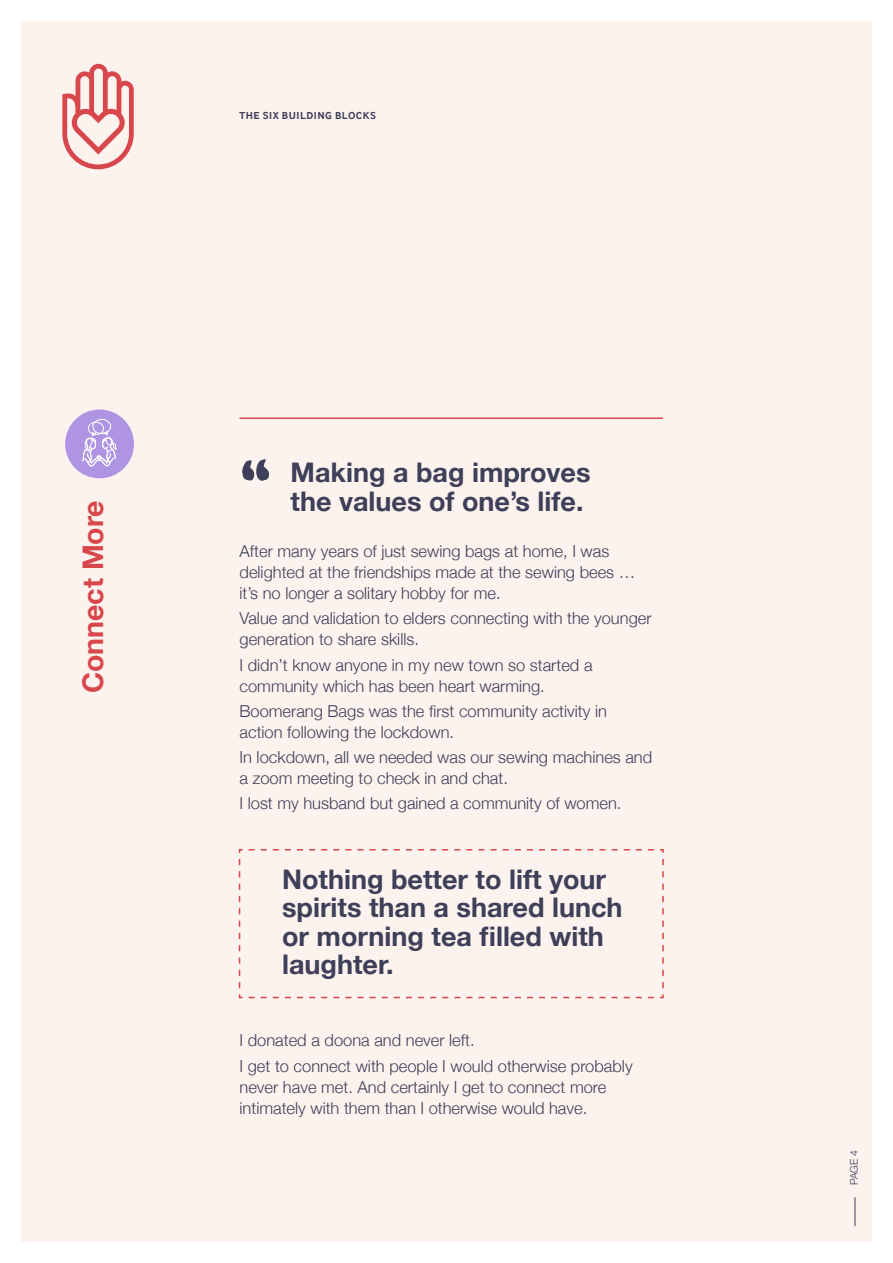
<style>
.page{position:relative;width:893px;height:1263px;background:#fff}
.page>*{position:absolute;margin:0;border:0;box-sizing:border-box;transform-origin:0 0}
.t1{font:73.5px "Eds Market Wide";color:#3e3f58}
.t2{font:700 28.5px "Helvetica Neue";color:#d8474c}
.t3{font:700 27px/28.5px "Helvetica Neue";color:#3e3f58}
.t4{font:300 16.5px/21px "Helvetica Neue";color:#3e3f58}
.t5{font:700 10.5px "Inter Face";letter-spacing:.05em;color:#3e3f58}
.t6{font:300 10.5px "Helvetica Neue";color:#3e3f58}
</style>
<div class="page">
<div style="left:21px;top:21px;width:851px;height:1221px;background:#fcf2ee"></div>
<svg style="left:62px;top:64px;width:72px;height:105px"></svg>
<svg style="left:855px;top:1197px;width:1px;height:29px"></svg>
<hr style="left:240px;top:417px;width:423px;height:2px;background:#d8474c">
<svg style="left:238px;top:849px;width:426px;height:150px"></svg>
<div style="left:65px;top:409px;width:69px;height:69px;background:#af94e3;border-radius:50%"></div>
<div style="left:92px;top:419px;width:19px;height:15px;border:1px solid #fff;border-radius:50%"></div>
<div style="left:88px;top:422px;width:16px;height:13px;border:1px solid #fff;border-radius:50%"></div>
<svg style="left:82px;top:430px;width:35px;height:37px"></svg>
<p class="t5" style="left:240px;top:109px;width:138px">THE SIX BUILDING BLOCKS</p>
<h2 class="t2" style="left:71px;top:693px;width:195px;rotate:-90deg">Connect More</h2>
<h1 class="t1" style="left:240px;top:436px;width:33px">“</h1>
<h3 class="t3" style="left:291px;top:459px;width:301px">Making a bag improves the values of one’s life.</h3>
<p class="t4" style="left:240px;top:539px;width:397px">After many years of just sewing bags at home, I was delighted at the friendships made at the sewing bees … it’s no longer a solitary hobby for me.</p>
<p class="t4" style="left:240px;top:607px;width:414px">Value and validation to elders connecting with the younger generation to share skills.</p>
<p class="t4" style="left:240px;top:653px;width:355px">I didn’t know anyone in my new town so started a community which has been heart warming.</p>
<p class="t4" style="left:240px;top:699px;width:369px">Boomerang Bags was the first community activity in action following the lockdown.</p>
<p class="t4" style="left:240px;top:745px;width:414px">In lockdown, all we needed was our sewing machines and a zoom meeting to check in and chat.</p>
<p class="t4" style="left:240px;top:792px;width:383px">I lost my husband but gained a community of women.</p>
<h3 class="t3" style="left:282px;top:866px;width:342px">Nothing better to lift your spirits than a shared lunch or morning tea filled with laughter.</h3>
<p class="t4" style="left:240px;top:1027px;width:395px;line-height:25.2px">I donated a doona and never left.<br>I get to connect with people I would otherwise probably</p>
<p class="t4" style="left:240px;top:1075px;width:368px">never have met. And certainly I get to connect more intimately with them than I otherwise would have.</p>
<p class="t6" style="left:846px;top:1185px;width:37px;rotate:-90deg">PAGE 4</p>
</div>
